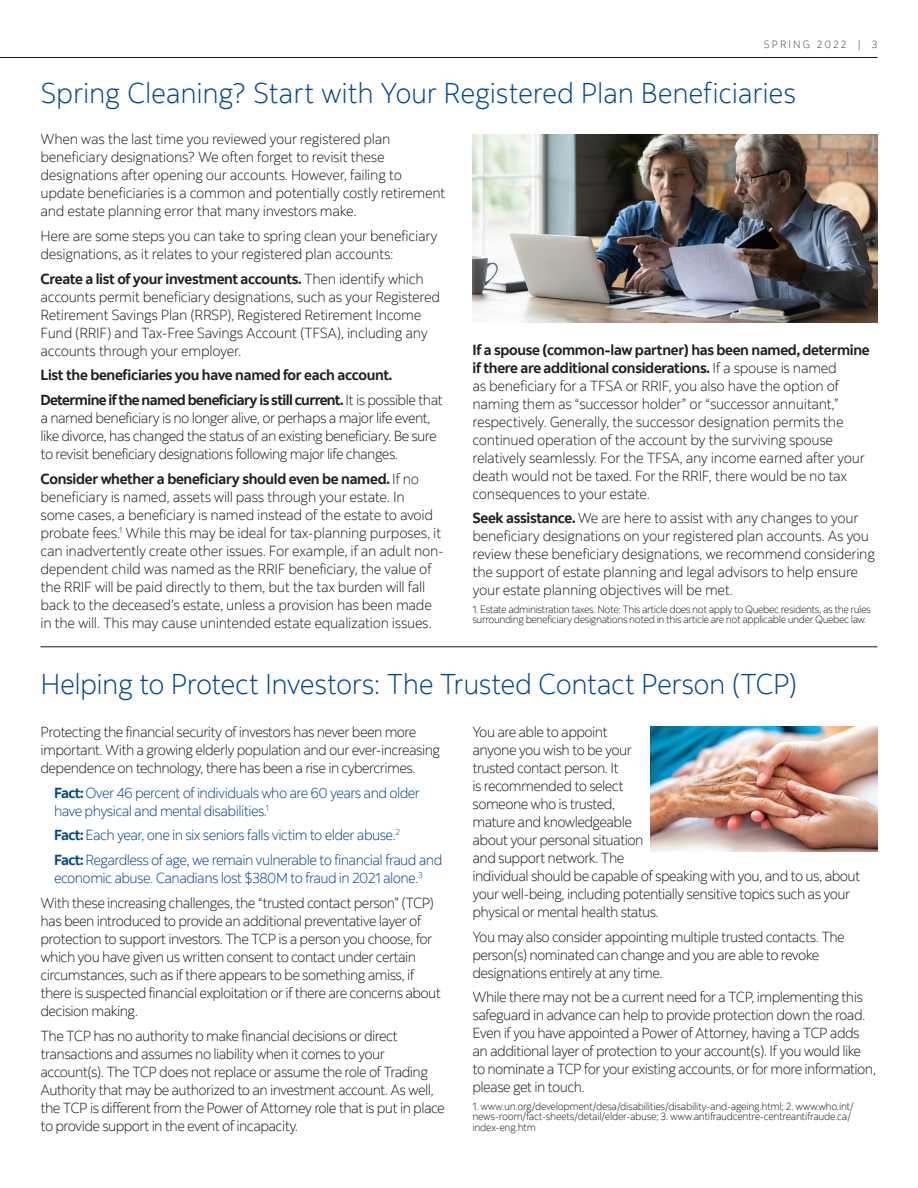
<style>
.page{position:relative;width:918px;height:1188px;background:#fff}
.page>*{position:absolute;margin:0;border:0;box-sizing:border-box;transform-origin:0 0}
.Headline{font:300 28.5px "Scotia";letter-spacing:-.015em;color:#01498e}
.Body{font:300 14.55px/18px "Scotia";letter-spacing:-.04em;color:#231f20}
.Body-2{font:300 14.55px/18px "Scotia";letter-spacing:-.02em;color:#231f20}
.Body-3{font:300 14.55px/18px "Scotia";letter-spacing:-.04em;color:#01498e}
.Body-4{font:700 14.55px "Scotia";letter-spacing:-.02em;color:#231f20}
.Body-5{font:300 10.5px/10.5px "Scotia";letter-spacing:-.04em;color:#231f20}
.t1{font:300 10.5px "Scotia";letter-spacing:.2em;color:#464445}
.s1{font-weight:700}
</style>
<div class="page">
<hr style="left:0;top:57px;width:878px;height:1px;background:#181719">
<hr style="left:40px;top:647px;width:838px;height:1px;background:#181719">
<img style="left:650px;top:726px;width:228px;height:125px">
<img style="left:472px;top:134px;width:406px;height:189px">
<p class="t1" style="left:764px;top:38px;width:115px">SPRING 2022 | 3</p>
<p class="Headline" style="left:40px;top:76px;width:757px">Spring Cleaning? Start with Your Registered Plan Beneficiaries</p>
<p class="Body-2" style="left:40px;top:130px;width:406px">When was the last time you reviewed your registered plan beneficiary designations? We often forget to revisit these designations after opening our accounts. However, failing to update beneficiaries is a common and potentially costly retirement and estate planning error that many investors make.</p>
<p class="Body-2" style="left:40px;top:227px;width:399px">Here are some steps you can take to spring clean your beneficiary designations, as it relates to your registered plan accounts:</p>
<p class="Body-2" style="left:40px;top:269px;width:401px"><span class="s1">Create a list of your investment accounts.</span> Then identify which accounts permit beneficiary designations, such as your Registered Retirement Savings Plan (RRSP), Registered Retirement Income Fund (RRIF) and Tax-Free Savings Account (TFSA), including any accounts through your employer.</p>
<p class="Body-4" style="left:40px;top:366px;width:353px">List the beneficiaries you have named for each account.</p>
<p class="Body" style="left:40px;top:391px;width:404px"><span class="s1">Determine if the named beneficiary is still current.</span> It is possible that a named beneficiary is no longer alive, or perhaps a major life event, like divorce, has changed the status of an existing beneficiary. Be sure to revisit beneficiary designations following major life changes.</p>
<p class="Body-2" style="left:40px;top:470px;width:405px"><span class="s1">Consider whether a beneficiary should even be named.</span> If no beneficiary is named, assets will pass through your estate. In<br>some cases, a beneficiary is named instead of the estate to avoid probate fees.<sup>1</sup> While this may be ideal for tax-planning purposes, it can inadvertently create other issues. For example, if an adult non&shy;dependent child was named as the RRIF beneficiary, the value of the RRIF will be paid directly to them, but the tax burden will fall back to the deceased’s estate, unless a provision has been made in the will. This may cause unintended estate equalization issues.</p>
<p class="Body-2" style="left:472px;top:340px;width:399px"><span class="s1">If a spouse (common-law partner) has been named, determine if there are additional considerations.</span> If a spouse is named<br>as beneficiary for a TFSA or RRIF, you also have the option of naming them as “successor holder” or “successor annuitant,” respectively. Generally, the successor designation permits the continued operation of the account by the surviving spouse relatively seamlessly. For the TFSA, any income earned after your death would not be taxed. For the RRIF, there would be no tax consequences to your estate.</p>
<p class="Body-2" style="left:472px;top:509px;width:404px"><span class="s1">Seek assistance.</span> We are here to assist with any changes to your beneficiary designations on your registered plan accounts. As you review these beneficiary designations, we recommend considering the support of estate planning and legal advisors to help ensure your estate planning objectives will be met.</p>
<p class="Body-5" style="left:472px;top:604px;width:400px">1. Estate administration taxes. Note: This article does not apply to Quebec residents, as the rules surrounding beneficiary designations noted in this article are not applicable under Quebec law.</p>
<p class="Headline" style="left:40px;top:666px;width:758px">Helping to Protect Investors: The Trusted Contact Person (TCP)</p>
<p class="Body" style="left:40px;top:723px;width:401px">Protecting the financial security of investors has never been more important. With a growing elderly population and our ever-increasing dependence on technology, there has been a rise in cybercrimes.</p>
<p class="Body-3" style="left:54px;top:783px;width:367px"><span class="s1">Fact:</span> Over 46 percent of individuals who are 60 years and older have physical and mental disabilities.<sup>1</sup></p>
<p class="Body-3" style="left:54px;top:826px;width:348px"><span class="s1">Fact:</span> Each year, one in six seniors falls victim to elder abuse.<sup>2</sup></p>
<p class="Body-3" style="left:54px;top:851px;width:390px"><span class="s1">Fact:</span> Regardless of age, we remain vulnerable to financial fraud and economic abuse. Canadians lost $380M to fraud in 2021 alone.<sup>3</sup></p>
<p class="Body" style="left:40px;top:894px;width:402px">With these increasing challenges, the “trusted contact person” (TCP) has been introduced to provide an additional preventative layer of protection to support investors. The TCP is a person you choose, for which you have given us written consent to contact under certain circumstances, such as if there appears to be something amiss, if there is suspected financial exploitation or if there are concerns about decision making.</p>
<p class="Body" style="left:40px;top:1026px;width:406px">The TCP has no authority to make financial decisions or direct transactions and assumes no liability when it comes to your account(s). The TCP does not replace or assume the role of Trading Authority that may be authorized to an investment account. As well, the TCP is different from the Power of Attorney role that is put in place to provide support in the event of incapacity.</p>
<p class="Body" style="left:472px;top:723px;width:390px">You are able to appoint<br>anyone you wish to be your<br>trusted contact person. It<br>is recommended to select<br>someone who is trusted,<br>mature and knowledgeable<br>about your personal situation<br>and support network. The<br>individual should be capable of speaking with you, and to us, about your well-being, including potentially sensitive topics such as your physical or mental health status.</p>
<p class="Body" style="left:472px;top:927px;width:374px">You may also consider appointing multiple trusted contacts. The person(s) nominated can change and you are able to revoke designations entirely at any time.</p>
<p class="Body" style="left:472px;top:988px;width:405px">While there may not be a current need for a TCP, implementing this safeguard in advance can help to provide protection down the road.<br>Even if you have appointed a Power of Attorney, having a TCP adds an additional layer of protection to your account(s). If you would like to nominate a TCP for your existing accounts, or for more information, please get in touch.</p>
<p class="Body-5" style="left:472px;top:1101px;width:383px">1. www.un.org/development/desa/disabilities/disability-and-ageing.html; 2. www.who.int/ news-room/fact-sheets/detail/elder-abuse; 3. www.antifraudcentre-centreantifraude.ca/ index-eng.htm</p>
</div>
